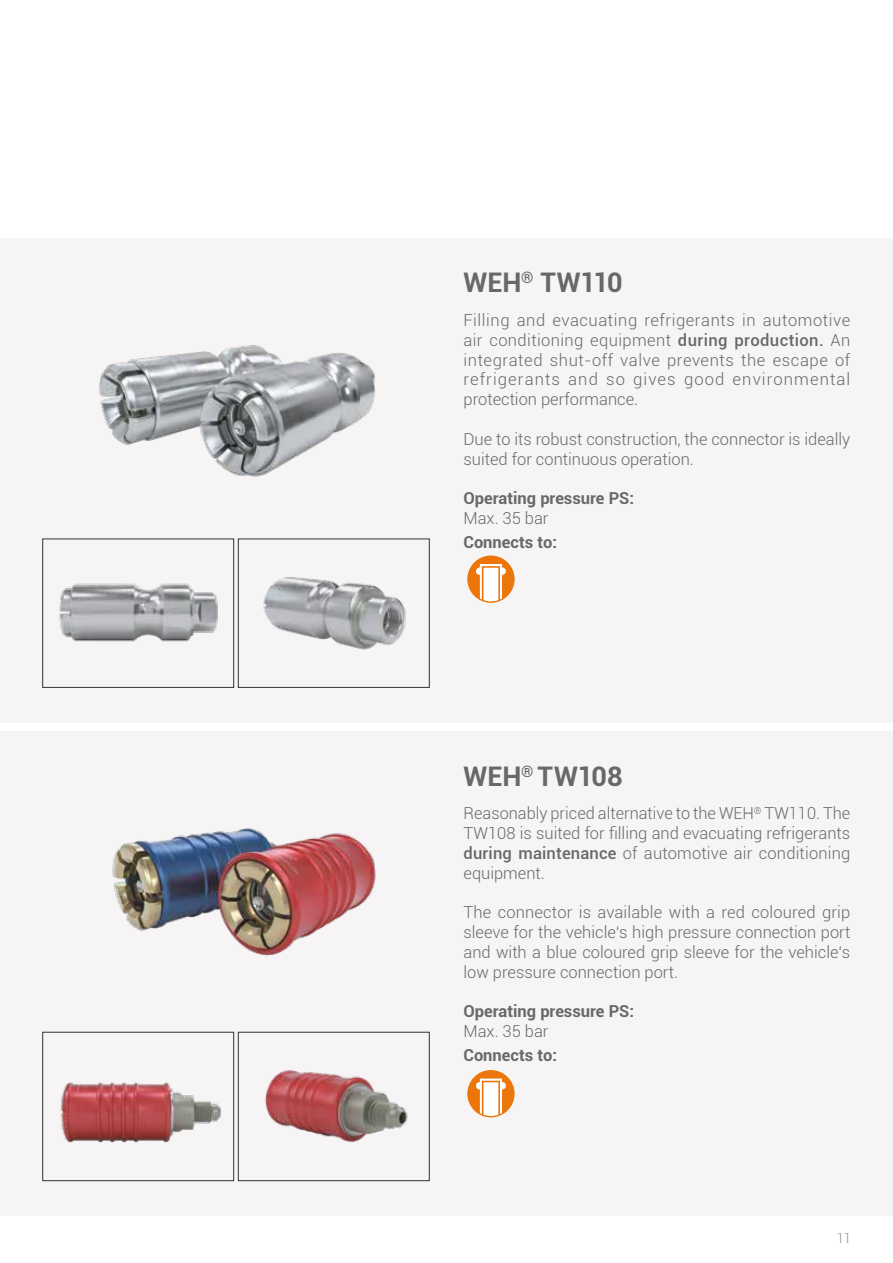
<style>
.page{position:relative;width:893px;height:1263px;background:#fff}
.page>*{position:absolute;margin:0;border:0;box-sizing:border-box;transform-origin:0 0}
.t1{font:700 27px "Roboto";letter-spacing:-.005em;color:#68686a}
.t2{font:300 16.5px/19.8px "Roboto";color:#68686a;text-align:justify}
.t3{font:700 16.5px "Roboto";color:#68686a}
.t4{font:300 13.5px "Roboto";color:#68686a}
.s1{font-weight:500}
</style>
<div class="page">
<div style="left:0;top:238px;width:893px;height:485px;background:#f6f4f4"></div>
<div style="left:0;top:731px;width:893px;height:485px;background:#f6f4f4"></div>
<img style="left:59px;top:583px;width:159px;height:59px">
<div style="left:43px;top:539px;width:191px;height:149px;border:1px solid #323237"></div>
<img style="left:99px;top:345px;width:276px;height:132px">
<img style="left:263px;top:577px;width:143px;height:73px">
<div style="left:238px;top:539px;width:191px;height:149px;border:1px solid #323237"></div>
<img style="left:60px;top:1082px;width:161px;height:61px">
<div style="left:43px;top:1032px;width:191px;height:149px;border:1px solid #323237"></div>
<img style="left:112px;top:828px;width:264px;height:128px">
<img style="left:265px;top:1070px;width:143px;height:72px">
<div style="left:238px;top:1032px;width:191px;height:149px;border:1px solid #323237"></div>
<svg style="left:468px;top:556px;width:46px;height:46px"></svg>
<div style="left:476px;top:567px;width:30px;height:8px;background:#fff;border-radius:4px"></div>
<svg style="left:482px;top:566px;width:18px;height:36px"></svg>
<div style="left:467px;top:555px;width:48px;height:48px;border:1px solid #ed760a;border-radius:50%"></div>
<svg style="left:468px;top:1071px;width:46px;height:46px"></svg>
<div style="left:476px;top:1082px;width:30px;height:8px;background:#fff;border-radius:4px"></div>
<svg style="left:482px;top:1081px;width:18px;height:36px"></svg>
<div style="left:467px;top:1070px;width:48px;height:47px;border:1px solid #ed760a;border-radius:50%"></div>
<h1 class="t1" style="left:463px;top:264px;width:161px">WEH<sup>®</sup> TW110</h1>
<p class="t2" style="left:463px;top:310px;width:388px">Filling and evacuating refrigerants in automotive air conditioning equipment <span class="s1">during production.</span> An integrated shut-off valve prevents the escape of refrigerants and so gives good environmental protection performance.</p>
<p class="t2" style="left:463px;top:428px;width:388px">Due to its robust construction, the connector is ideally suited for continuous operation.</p>
<p class="t3" style="left:463px;top:487px;width:172px">Operating pressure PS:</p>
<p class="t2" style="left:463px;top:508px;width:87px">Max. 35 bar</p>
<p class="t3" style="left:463px;top:530px;width:95px">Connects to:</p>
<h1 class="t1" style="left:463px;top:757px;width:161px">WEH<sup>®</sup> TW108</h1>
<p class="t2" style="left:463px;top:803px;width:388px">Reasonably priced alternative to the WEH<sup>®</sup> TW110. The TW108 is suited for filling and evacuating refrigerants <span class="s1">during maintenance</span> of automotive air conditioning equipment.</p>
<p class="t2" style="left:463px;top:902px;width:388px">The connector is available with a red coloured grip sleeve for the vehicle‘s high pressure connection port and with a blue coloured grip sleeve for the vehicle‘s low pressure connection port.</p>
<p class="t3" style="left:463px;top:1000px;width:172px">Operating pressure PS:</p>
<p class="t2" style="left:463px;top:1021px;width:87px">Max. 35 bar</p>
<p class="t3" style="left:463px;top:1043px;width:95px">Connects to:</p>
<p class="t4" style="left:836px;top:1229px;width:16px">11</p>
</div>
